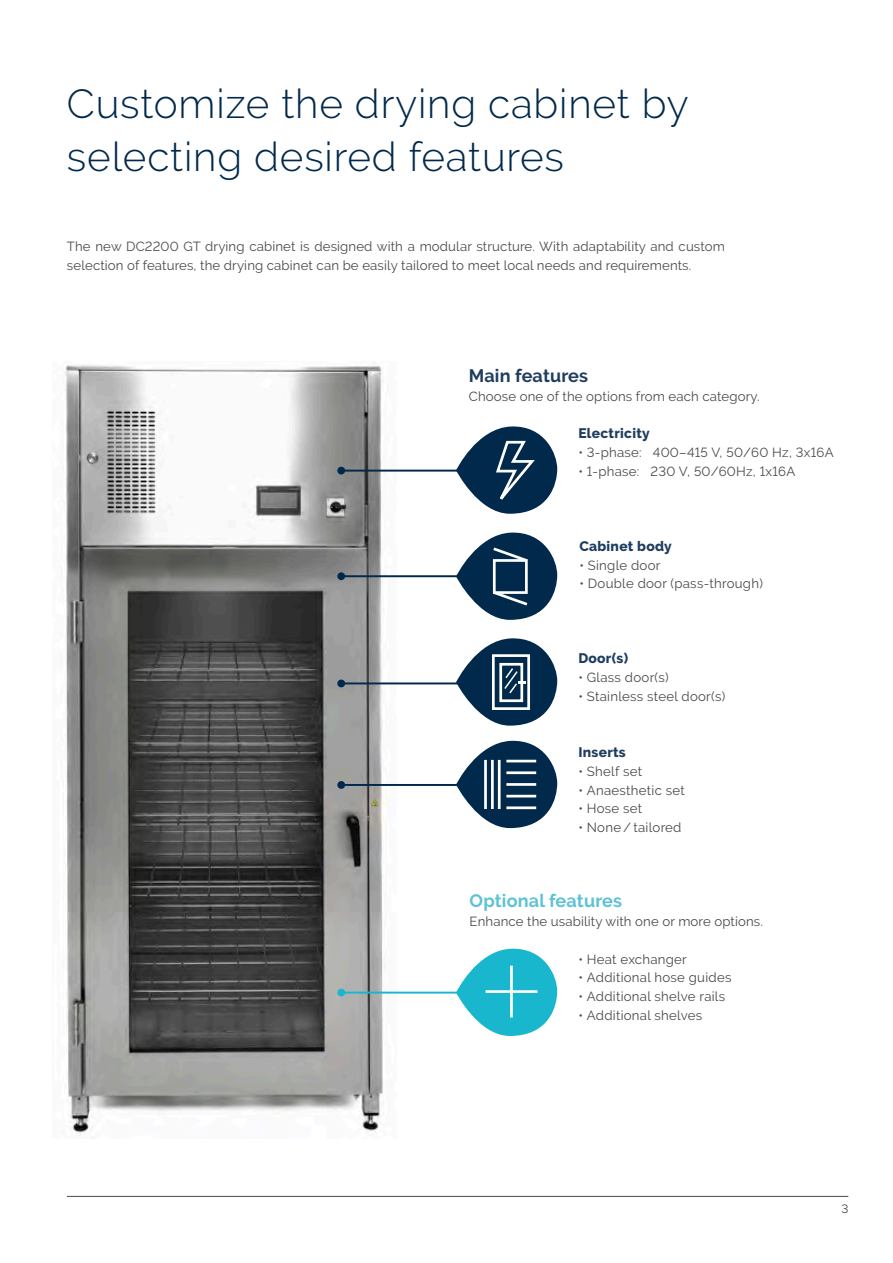
<style>
.page{position:relative;width:893px;height:1263px;background:#fff}
.page>*{position:absolute;margin:0;border:0;box-sizing:border-box;transform-origin:0 0}
.t1{font:300 40.5px/52.5px "Raleway";letter-spacing:.02em;color:#00294b}
.t2{font:700 18px "Raleway";letter-spacing:.01em;color:#5ec2d5}
.t3{font:700 18px "Raleway";letter-spacing:.01em;color:#1f3d5e}
.t4{font:800 13.8px "Raleway";letter-spacing:.02em;color:#1f3d5e}
.t5{font:13.2px/18.8px "Raleway";letter-spacing:.01em;color:#4a4a49}
.t6{font:12px "Raleway";color:#4a4a49}
</style>
<div class="page">
<hr style="left:67px;top:1196px;width:781px;height:1px;background:#4a4a49">
<svg style="left:456px;top:948px;width:101px;height:88px"></svg>
<svg style="left:456px;top:740px;width:101px;height:88px"></svg>
<img style="left:63px;top:365px;width:333px;height:771px">
<svg style="left:456px;top:426px;width:101px;height:88px"></svg>
<svg style="left:456px;top:638px;width:101px;height:88px"></svg>
<hr style="left:506px;top:806px;width:30px;height:3px;background:#fff">
<hr style="left:506px;top:795px;width:30px;height:2px;background:#fff">
<hr style="left:506px;top:783px;width:30px;height:3px;background:#fff">
<hr style="left:506px;top:760px;width:30px;height:2px;background:#fff">
<hr style="left:484px;top:760px;width:3px;height:49px;background:#fff">
<hr style="left:491px;top:760px;width:3px;height:49px;background:#fff">
<hr style="left:498px;top:760px;width:3px;height:49px;background:#fff">
<hr style="left:506px;top:771px;width:30px;height:3px;background:#fff">
<hr style="left:486px;top:990px;width:51px;height:3px;background:#fff">
<hr style="left:510px;top:966px;width:3px;height:51px;background:#fff">
<svg style="left:456px;top:532px;width:101px;height:88px"></svg>
<hr style="left:341px;top:470px;width:133px;height:2px;background:#00294b">
<div style="left:337px;top:467px;width:8px;height:7px;background:#00294b;border-radius:50%"></div>
<hr style="left:341px;top:575px;width:133px;height:2px;background:#00294b">
<div style="left:337px;top:572px;width:8px;height:8px;background:#00294b;border-radius:50%"></div>
<hr style="left:341px;top:682px;width:133px;height:2px;background:#00294b">
<div style="left:337px;top:679px;width:8px;height:8px;background:#00294b;border-radius:50%"></div>
<hr style="left:341px;top:784px;width:133px;height:2px;background:#00294b">
<div style="left:337px;top:781px;width:8px;height:8px;background:#00294b;border-radius:50%"></div>
<hr style="left:341px;top:992px;width:133px;height:1px;background:#18b7cd">
<div style="left:337px;top:989px;width:8px;height:7px;background:#18b7cd;border-radius:50%"></div>
<h1 class="t1" style="left:67px;top:77px;width:623px">Customize the drying cabinet by selecting desired features</h1>
<p class="t5" style="left:67px;top:237px;width:660px">The new DC2200 GT drying cabinet is designed with a modular structure. With adaptability and custom selection of features, the drying cabinet can be easily tailored to meet local needs and requirements.</p>
<h2 class="t3" style="left:469px;top:366px;width:121px">Main features</h2>
<p class="t5" style="left:469px;top:387px;width:292px">Choose one of the options from each category.</p>
<p class="t4" style="left:578px;top:426px;width:73px">Electricity</p>
<p class="t5" style="left:578px;top:443px;width:257px">• 3-phase: 400–415 V, 50/60 Hz, 3x16A</p>
<p class="t5" style="left:578px;top:462px;width:218px">• 1-phase: 230 V, 50/60Hz, 1x16A</p>
<p class="t4" style="left:579px;top:538px;width:94px">Cabinet body</p>
<p class="t5" style="left:579px;top:556px;width:83px">• Single door</p>
<p class="t5" style="left:579px;top:574px;width:185px">• Double door (pass-through)</p>
<p class="t4" style="left:578px;top:651px;width:51px">Door(s)</p>
<p class="t5" style="left:578px;top:668px;width:92px">• Glass door(s)</p>
<p class="t5" style="left:578px;top:687px;width:148px">• Stainless steel door(s)</p>
<p class="t4" style="left:578px;top:744px;width:49px">Inserts</p>
<p class="t5" style="left:578px;top:762px;width:65px">• Shelf set</p>
<p class="t5" style="left:578px;top:781px;width:108px">• Anaesthetic set</p>
<p class="t5" style="left:578px;top:799px;width:65px">• Hose set</p>
<p class="t5" style="left:578px;top:818px;width:105px">• None / tailored</p>
<h2 class="t2" style="left:470px;top:891px;width:154px">Optional features</h2>
<p class="t5" style="left:470px;top:912px;width:295px">Enhance the usability with one or more options.</p>
<p class="t5" style="left:578px;top:949px;width:110px">• Heat exchanger</p>
<p class="t5" style="left:578px;top:968px;width:155px">• Additional hose guides</p>
<p class="t5" style="left:578px;top:987px;width:148px">• Additional shelve rails</p>
<p class="t5" style="left:578px;top:1006px;width:125px">• Additional shelves</p>
<p class="t6" style="left:841px;top:1202px;width:9px">3</p>
</div>
